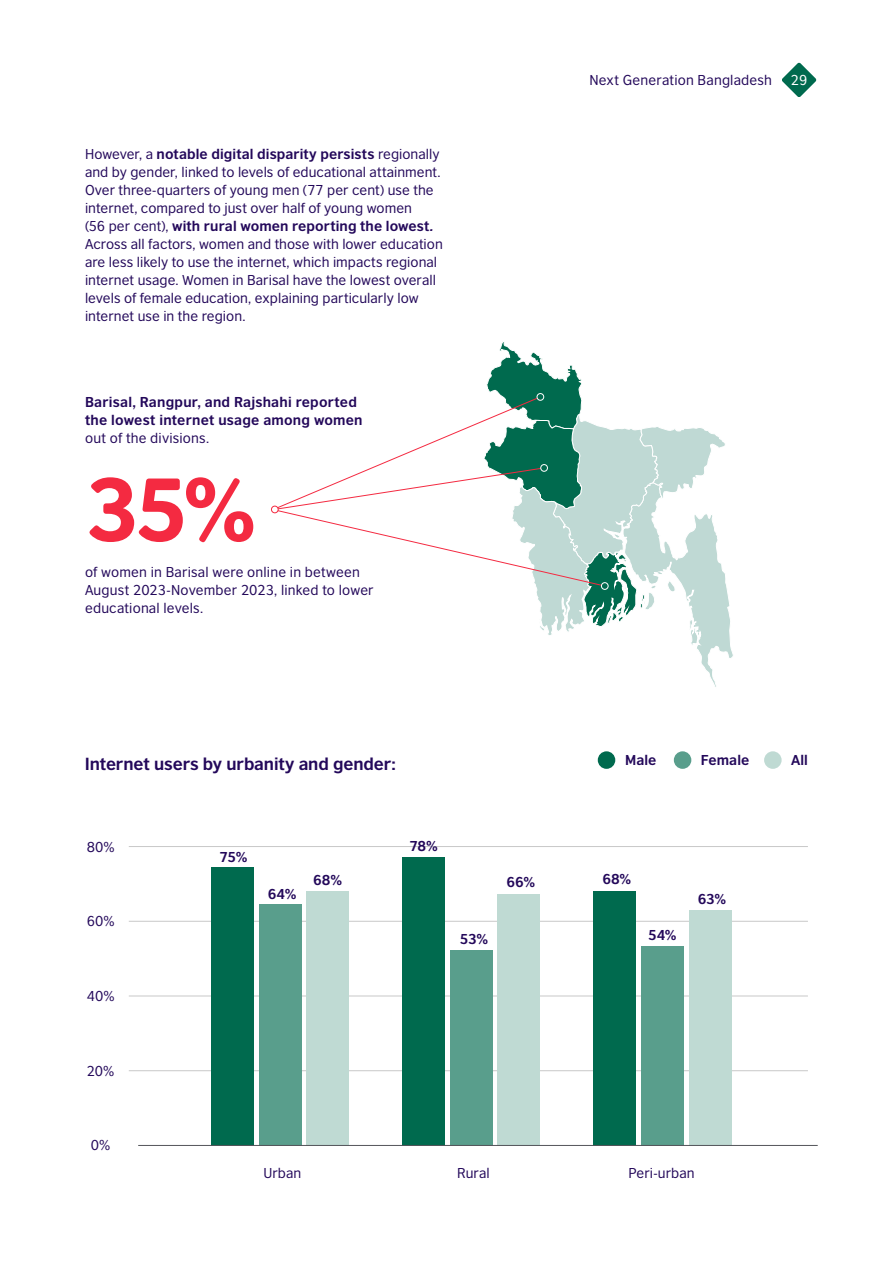
<style>
.page{position:relative;width:893px;height:1263px;background:#fff}
.page>*{position:absolute;margin:0;border:0;box-sizing:border-box;transform-origin:0 0}
.t1{font:84px "British Council Sans Headline";color:#f42a41}
.t2{font:700 16.5px "British Council Sans";letter-spacing:-.005em;color:#23085a}
.t3{font:13.5px/18px "British Council Sans";letter-spacing:.005em;color:#23085a}
.t4{font:700 13.5px/18px "British Council Sans";letter-spacing:.015em;color:#23085a}
.t5{font:13.5px "British Council Sans";color:#fff}
.s1{font-weight:700}
.s2{font-weight:700;font-style:italic}
</style>
<div class="page">
<svg style="left:782px;top:63px;width:34px;height:34px"></svg>
<div style="left:271px;top:506px;width:8px;height:7px;border:1px solid #f42a41;border-radius:50%"></div>
<svg style="left:273px;top:342px;width:460px;height:345px"></svg>
<div style="left:540px;top:464px;width:8px;height:8px;border:1px solid #fff;border-radius:50%"></div>
<div style="left:601px;top:583px;width:7px;height:6px;background:#006a4e;border-radius:50%"></div>
<div style="left:601px;top:582px;width:7px;height:8px;border:1px solid #fff;border-radius:50%"></div>
<hr style="left:129px;top:1070px;width:679px;height:1px;background:#c8c8c8">
<hr style="left:129px;top:995px;width:679px;height:1px;background:#c8c8c8">
<hr style="left:129px;top:846px;width:679px;height:1px;background:#c8c8c8">
<hr style="left:129px;top:921px;width:679px;height:1px;background:#c8c8c8">
<div style="left:259px;top:904px;width:42px;height:241px;background:#599e8c"></div>
<div style="left:306px;top:891px;width:43px;height:254px;background:#bfdad3"></div>
<div style="left:211px;top:867px;width:43px;height:278px;background:#006a4e"></div>
<div style="left:450px;top:950px;width:43px;height:195px;background:#599e8c"></div>
<div style="left:497px;top:894px;width:43px;height:251px;background:#bfdad3"></div>
<div style="left:402px;top:857px;width:43px;height:288px;background:#006a4e"></div>
<div style="left:641px;top:946px;width:43px;height:199px;background:#599e8c"></div>
<div style="left:689px;top:910px;width:42px;height:235px;background:#bfdad3"></div>
<div style="left:593px;top:891px;width:43px;height:254px;background:#006a4e"></div>
<hr style="left:138px;top:1145px;width:680px;height:1px;background:#54555a">
<div style="left:598px;top:751px;width:17px;height:18px;background:#006a4e;border-radius:50%"></div>
<div style="left:674px;top:751px;width:17px;height:18px;background:#599e8c;border-radius:50%"></div>
<div style="left:764px;top:751px;width:18px;height:18px;background:#bfdad3;border-radius:50%"></div>
<p class="t3" style="left:85px;top:144px;width:359px">However, a <span class="s1">notable digital disparity persists</span> regionally and by gender, linked to levels of educational attainment.<br>Over three-quarters of young men (77 per cent) use the internet, compared to just over half of young women<br>(56 per cent), <span class="s1">with rural women reporting the lowest</span><span class="s2">.<br></span>Across all factors, women and those with lower education are less likely to use the internet, which impacts regional internet usage. Women in Barisal have the lowest overall levels of female education, explaining particularly low internet use in the region.</p>
<p class="t4" style="left:85px;top:391px;width:279px">Barisal, Rangpur, and Rajshahi reported the lowest internet usage among women</p>
<p class="t3" style="left:85px;top:427px;width:126px">out of the divisions.</p>
<h1 class="t1" style="left:85px;top:445px;width:173px">35%</h1>
<p class="t3" style="left:85px;top:562px;width:290px">of women in Barisal were online in between<br>August 2023-November 2023, linked to lower educational levels.</p>
<p class="t2" style="left:85px;top:749px;width:312px">Internet users by urbanity and gender:</p>
<p class="t3" style="left:87px;top:837px;width:29px">80%</p>
<p class="t4" style="left:220px;top:847px;width:29px">75%</p>
<p class="t4" style="left:409px;top:836px;width:30px">78%</p>
<p class="t3" style="left:589px;top:70px;width:184px">Next Generation Bangladesh</p>
<p class="t5" style="left:791px;top:69px;width:18px">29</p>
<p class="t4" style="left:625px;top:750px;width:33px">Male</p>
<p class="t4" style="left:701px;top:750px;width:50px">Female</p>
<p class="t4" style="left:791px;top:750px;width:18px">All</p>
<p class="t3" style="left:87px;top:911px;width:29px">60%</p>
<p class="t3" style="left:87px;top:985px;width:29px">40%</p>
<p class="t3" style="left:87px;top:1061px;width:29px">20%</p>
<p class="t3" style="left:91px;top:1135px;width:21px">0%</p>
<p class="t4" style="left:268px;top:883px;width:30px">64%</p>
<p class="t4" style="left:313px;top:869px;width:30px">68%</p>
<p class="t4" style="left:602px;top:868px;width:30px">68%</p>
<p class="t4" style="left:507px;top:871px;width:30px">66%</p>
<p class="t4" style="left:460px;top:928px;width:30px">53%</p>
<p class="t4" style="left:648px;top:924px;width:30px">54%</p>
<p class="t4" style="left:698px;top:888px;width:30px">63%</p>
<p class="t3" style="left:263px;top:1163px;width:39px">Urban</p>
<p class="t3" style="left:457px;top:1163px;width:34px">Rural</p>
<p class="t3" style="left:628px;top:1163px;width:68px">Peri-urban</p>
</div>
